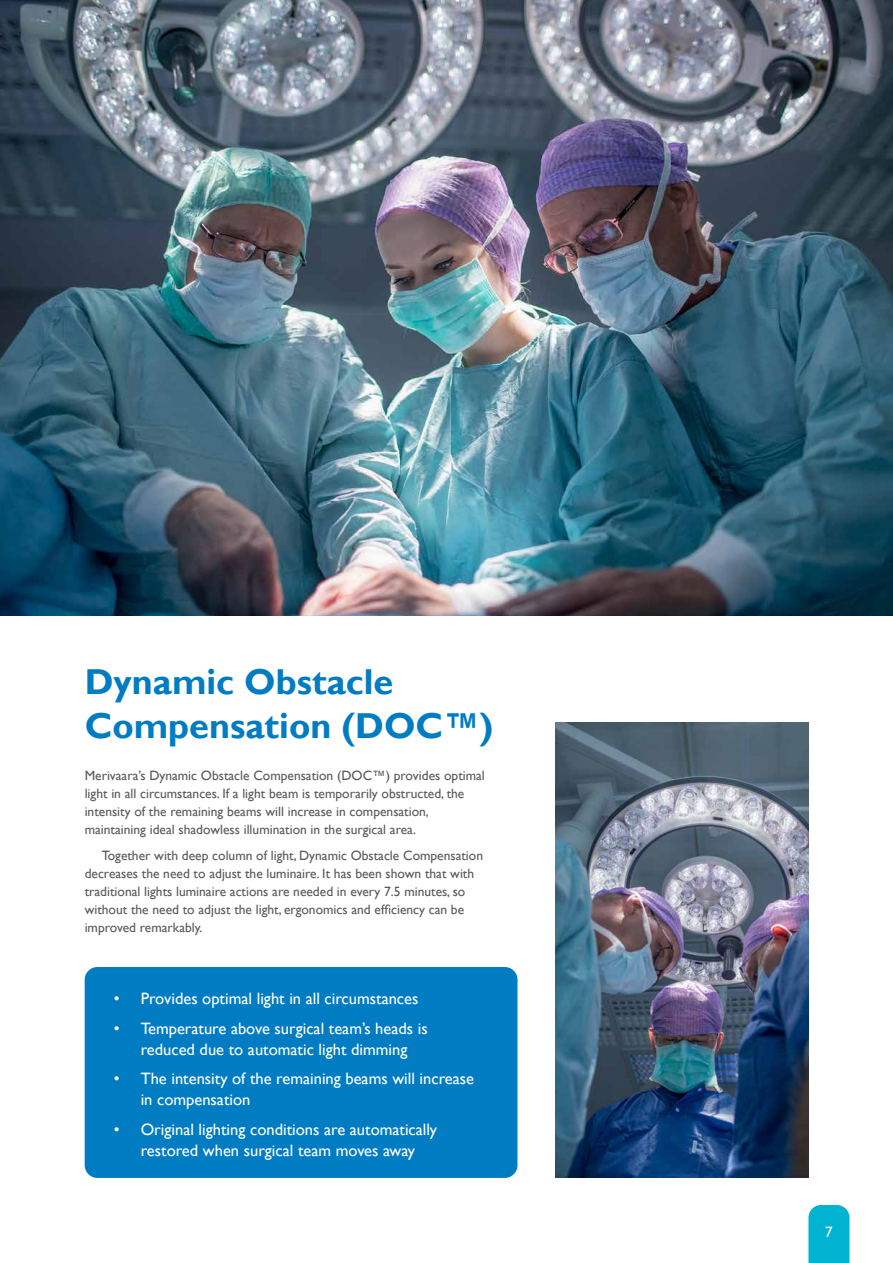
<style>
.page{position:relative;width:893px;height:1263px;background:#fff}
.page>*{position:absolute;margin:0;border:0;box-sizing:border-box;transform-origin:0 0}
.t1{font:700 36px/43.2px "Gill Sans";color:#007cc3}
.t2{font:16.5px/21px "Gill Sans";color:#fff;text-align:center}
.t3{font:15px "Gill Sans";color:#fff}
.t4{font:13.5px/18px "Gill Sans";color:#58595b}
</style>
<div class="page">
<img style="left:0;top:0;width:893px;height:615px">
<img style="left:556px;top:723px;width:252px;height:455px">
<div style="left:85px;top:967px;width:432px;height:211px;background:#007cc3;border-radius:13px"></div>
<img style="left:0;top:177px;width:1px;height:438px">
<div style="left:808px;top:1205px;width:41px;height:58px;background:#00b4d1"></div>
<h1 class="t1" style="left:85px;top:662px;width:410px">Dynamic Obstacle<br>Compensation (DOC™)</h1>
<p class="t4" style="left:85px;top:766px;width:402px">Merivaara’s Dynamic Obstacle Compensation (DOC™) provides optimal light in all circumstances. If a light beam is temporarily obstructed, the intensity of the remaining beams will increase in compensation, maintaining ideal shadowless illumination in the surgical area.</p>
<p class="t4" style="left:85px;top:847px;width:400px;text-indent:17px">Together with deep column of light, Dynamic Obstacle Compensation decreases the need to adjust the luminaire. It has been shown that with traditional lights luminaire actions are needed in every 7.5 minutes, so without the need to adjust the light, ergonomics and efficiency can be improved remarkably.</p>
<p class="t2" style="left:114px;top:988px;width:306px">• Provides optimal light in all circumstances</p>
<p class="t2" style="left:114px;top:1018px;width:316px">• Temperature above surgical team’s heads is reduced due to automatic light dimming</p>
<p class="t2" style="left:141px;top:1068px;width:335px;text-align:left;text-indent:-27px">• The intensity of the remaining beams will increase in compensation</p>
<p class="t2" style="left:114px;top:1119px;width:325px">• Original lighting conditions are automatically restored when surgical team moves away</p>
<p class="t3" style="left:825px;top:1223px;width:9px">7</p>
</div>
